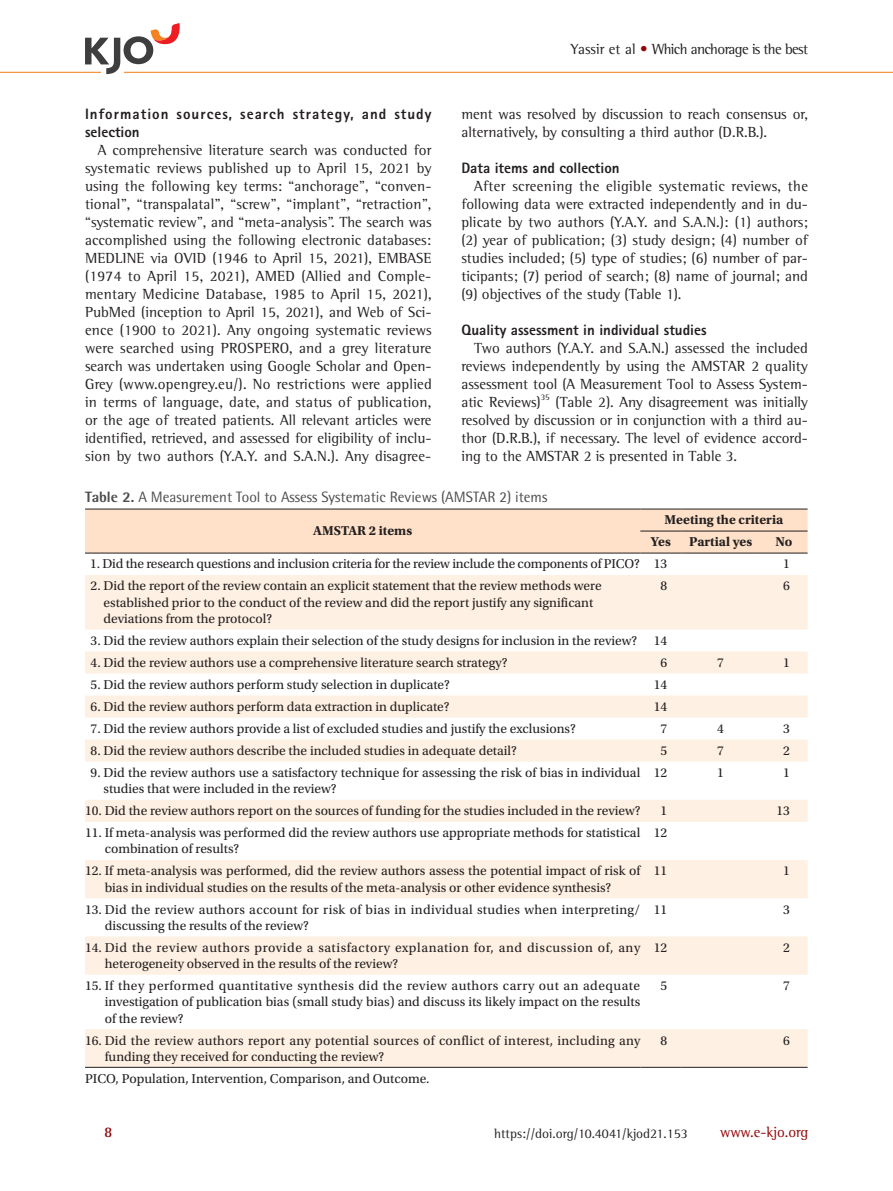
<style>
.page{position:relative;width:893px;height:1191px;background:#fff}
.page>*{position:absolute;margin:0;border:0;box-sizing:border-box;transform-origin:0 0}
.t1{font:15px/18px "Rotis Semi Serif Std";color:#231f20;text-align:justify}
.t2{font:15px "Rotis Semi Sans Std";color:#4b4c4d}
.t3{font:800 15px "Rotis Sans Serif Std";color:#231f20}
.t4{font:800 15px/18px "Rotis Sans Serif Std";letter-spacing:.07em;color:#231f20}
.t5{font:15px "Rotis Semi Serif Std";letter-spacing:-.04em;color:#231f20}
.t6{font:15px "Rotis Semi Serif Std";color:#920407}
.t7{font:700 15px "Rotis Semi Serif Std";color:#920407}
.t8{font:13.5px/16.2px "Utopia Std";color:#231f20}
.t9{font:13.5px/16.2px "Utopia Std";letter-spacing:.02em;color:#231f20}
.t10{font:13.5px/16.2px "Utopia Std";letter-spacing:.04em;color:#231f20}
.t11{font:13.5px/16.2px "Utopia Std";letter-spacing:.025em;color:#231f20}
.t12{font:700 13.5px/22px "Utopia Std";color:#231f20}
.t13{font:13.5px "Rotis Semi Serif Std";color:#231f20}
.t14{font:8.7px "Rotis Semi Serif Std";color:#231f20}
.s1{color:#920407}
.s2{font-weight:800}
</style>
<div class="page">
<hr style="left:0;top:72px;width:893px;height:1px;background:#f58220">
<svg style="left:85px;top:23px;width:95px;height:51px"></svg>
<div style="left:85px;top:509px;width:723px;height:43px;background:#fee1c8"></div>
<svg style="left:85px;top:575px;width:723px;height:492px;fill:#fef0e2"></svg>
<hr style="left:640px;top:530px;width:41px;height:1px;background:#231f20">
<hr style="left:681px;top:530px;width:79px;height:1px;background:#231f20">
<hr style="left:760px;top:530px;width:48px;height:1px;background:#231f20">
<hr style="left:85px;top:508px;width:555px;height:1px;background:#231f20">
<hr style="left:640px;top:508px;width:41px;height:1px;background:#231f20">
<hr style="left:681px;top:508px;width:79px;height:1px;background:#231f20">
<hr style="left:760px;top:508px;width:48px;height:1px;background:#231f20">
<hr style="left:85px;top:552px;width:555px;height:1px;background:#231f20">
<hr style="left:640px;top:552px;width:41px;height:1px;background:#231f20">
<hr style="left:681px;top:552px;width:79px;height:1px;background:#231f20">
<hr style="left:760px;top:552px;width:48px;height:1px;background:#231f20">
<hr style="left:85px;top:1067px;width:555px;height:1px;background:#231f20">
<hr style="left:640px;top:1067px;width:41px;height:1px;background:#231f20">
<hr style="left:681px;top:1067px;width:79px;height:1px;background:#231f20">
<hr style="left:760px;top:1067px;width:48px;height:1px;background:#231f20">
<p class="t5" style="left:571px;top:40px;width:239px">Yassir et al <span class="s1">•</span> Which anchorage is the best</p>
<p class="t1" style="left:461px;top:105px;width:348px">ment was resolved by discussion to reach consensus or, alternatively, by consulting a third author (D.R.B.).</p>
<p class="t3" style="left:461px;top:158px;width:160px">Data items and collection</p>
<p class="t1" style="left:461px;top:177px;width:348px;text-indent:13px">After screening the eligible systematic reviews, the following data were extracted independently and in du&shy;plicate by two authors (Y.A.Y. and S.A.N.): (1) authors; (2) year of publication; (3) study design; (4) number of studies included; (5) type of studies; (6) number of par&shy;ticipants; (7) period of search; (8) name of journal; and (9) objectives of the study (Table 1).</p>
<p class="t3" style="left:461px;top:320px;width:247px">Quality assessment in individual studies</p>
<p class="t1" style="left:461px;top:339px;width:348px;text-indent:13px">Two authors (Y.A.Y. and S.A.N.) assessed the included reviews independently by using the AMSTAR 2 quality assessment tool (A Measurement Tool to Assess System&shy;atic Reviews)</p>
<p class="t4" style="left:85px;top:105px;width:348px">Information sources, search strategy, and study selection</p>
<p class="t1" style="left:85px;top:141px;width:348px;text-indent:13px">A comprehensive literature search was conducted for systematic reviews published up to April 15, 2021 by using the following key terms: “anchorage”, “conven&shy;tional”, “transpalatal”, “screw”, “implant”, “retraction”, “systematic review”, and “meta-analysis”. The search was accomplished using the following electronic databases:<br>MEDLINE via OVID (1946 to April 15, 2021), EMBASE (1974 to April 15, 2021), AMED (Allied and Comple&shy;mentary Medicine Database, 1985 to April 15, 2021), PubMed (inception to April 15, 2021), and Web of Sci&shy;ence (1900 to 2021). Any ongoing systematic reviews were searched using PROSPERO, and a grey literature search was undertaken using Google Scholar and Open-Grey (www.opengrey.eu/). No restrictions were applied in terms of language, date, and status of publication, or the age of treated patients. All relevant articles were identified, retrieved, and assessed for eligibility of inclu&shy;sion by two authors (Y.A.Y. and S.A.N.). Any disagree-</p>
<p class="t14" style="left:541px;top:392px;width:11px">35</p>
<p class="t1" style="left:461px;top:393px;width:348px;text-indent:94px">(Table 2). Any disagreement was initially resolved by discussion or in conjunction with a third au&shy;thor (D.R.B.), if necessary. The level of evidence accord&shy;ing to the AMSTAR 2 is presented in Table 3.</p>
<p class="t2" style="left:85px;top:488px;width:464px"><span class="s2">Table 2.</span> A Measurement Tool to Assess Systematic Reviews (AMSTAR 2) items</p>
<p class="t12" style="left:313px;top:520px;width:100px">AMSTAR 2 items</p>
<p class="t12" style="left:651px;top:509px;width:134px;text-indent:14px">Meeting the criteria<br>Yes</p>
<p class="t12" style="left:689px;top:531px;width:65px">Partial yes</p>
<p class="t12" style="left:775px;top:531px;width:18px">No</p>
<p class="t8" style="left:90px;top:556px;width:579px">1. Did the research questions and inclusion criteria for the review include the components of PICO? 13</p>
<p class="t8" style="left:783px;top:556px;width:8px">1</p>
<p class="t8" style="left:104px;top:578px;width:500px;text-indent:-13px">2. Did the report of the review contain an explicit statement that the review methods were established prior to the conduct of the review and did the report justify any significant deviations from the protocol?</p>
<p class="t8" style="left:661px;top:578px;width:8px">8</p>
<p class="t8" style="left:783px;top:578px;width:8px">6</p>
<p class="t8" style="left:91px;top:632px;width:578px">3. Did the review authors explain their selection of the study designs for inclusion in the review? 14</p>
<p class="t8" style="left:91px;top:654px;width:418px">4. Did the review authors use a comprehensive literature search strategy?</p>
<p class="t8" style="left:661px;top:654px;width:8px">6</p>
<p class="t8" style="left:717px;top:654px;width:8px">7</p>
<p class="t8" style="left:783px;top:654px;width:8px">1</p>
<p class="t8" style="left:91px;top:676px;width:361px">5. Did the review authors perform study selection in duplicate?</p>
<p class="t8" style="left:654px;top:676px;width:15px">14</p>
<p class="t8" style="left:91px;top:698px;width:360px">6. Did the review authors perform data extraction in duplicate?</p>
<p class="t8" style="left:654px;top:698px;width:15px">14</p>
<p class="t8" style="left:91px;top:720px;width:487px">7. Did the review authors provide a list of excluded studies and justify the exclusions?</p>
<p class="t8" style="left:661px;top:720px;width:8px">7</p>
<p class="t8" style="left:717px;top:720px;width:8px">4</p>
<p class="t8" style="left:783px;top:720px;width:8px">3</p>
<p class="t8" style="left:91px;top:742px;width:428px">8. Did the review authors describe the included studies in adequate detail?</p>
<p class="t8" style="left:661px;top:742px;width:8px">5</p>
<p class="t8" style="left:717px;top:742px;width:8px">7</p>
<p class="t8" style="left:783px;top:742px;width:8px">2</p>
<p class="t8" style="left:104px;top:764px;width:538px;text-indent:-13px">9. Did the review authors use a satisfactory technique for assessing the risk of bias in individual studies that were included in the review?</p>
<p class="t8" style="left:654px;top:764px;width:15px">12</p>
<p class="t8" style="left:717px;top:764px;width:8px">1</p>
<p class="t8" style="left:783px;top:764px;width:8px">1</p>
<p class="t8" style="left:85px;top:803px;width:557px">10. Did the review authors report on the sources of funding for the studies included in the review?</p>
<p class="t8" style="left:661px;top:803px;width:8px">1</p>
<p class="t8" style="left:776px;top:803px;width:15px">13</p>
<p class="t8" style="left:105px;top:825px;width:537px;text-indent:-20px">11. If meta-analysis was performed did the review authors use appropriate methods for statistical combination of results?</p>
<p class="t8" style="left:654px;top:825px;width:15px">12</p>
<p class="t8" style="left:105px;top:863px;width:537px;text-indent:-20px">12. If meta-analysis was performed, did the review authors assess the potential impact of risk of bias in individual studies on the results of the meta-analysis or other evidence synthesis?</p>
<p class="t8" style="left:654px;top:863px;width:15px">11</p>
<p class="t8" style="left:783px;top:863px;width:8px">1</p>
<p class="t11" style="left:105px;top:901px;width:537px;text-indent:-20px">13. Did the review authors account for risk of bias in individual studies when interpreting/ discussing the results of the review?</p>
<p class="t8" style="left:654px;top:901px;width:15px">11</p>
<p class="t8" style="left:783px;top:901px;width:8px">3</p>
<p class="t10" style="left:105px;top:939px;width:537px;text-indent:-20px">14. Did the review authors provide a satisfactory explanation for, and discussion of, any heterogeneity observed in the results of the review?</p>
<p class="t8" style="left:654px;top:939px;width:15px">12</p>
<p class="t8" style="left:783px;top:939px;width:8px">2</p>
<p class="t8" style="left:105px;top:978px;width:537px;text-align:justify;text-indent:-20px">15. If they performed quantitative synthesis did the review authors carry out an adequate investigation of publication bias (small study bias) and discuss its likely impact on the results of the review?</p>
<p class="t8" style="left:661px;top:978px;width:8px">5</p>
<p class="t8" style="left:783px;top:978px;width:8px">7</p>
<p class="t9" style="left:105px;top:1032px;width:537px;text-indent:-20px">16. Did the review authors report any potential sources of conflict of interest, including any funding they received for conducting the review?</p>
<p class="t8" style="left:661px;top:1032px;width:8px">8</p>
<p class="t8" style="left:783px;top:1032px;width:8px">6</p>
<p class="t8" style="left:85px;top:1070px;width:346px">PICO, Population, Intervention, Comparison, and Outcome.</p>
<p class="t7" style="left:104px;top:1122px;width:10px">8</p>
<p class="t13" style="left:494px;top:1125px;width:195px">https://doi.org/10.4041/kjod21.153</p>
<p class="t6" style="left:720px;top:1122px;width:90px">www.e-kjo.org</p>
</div>
